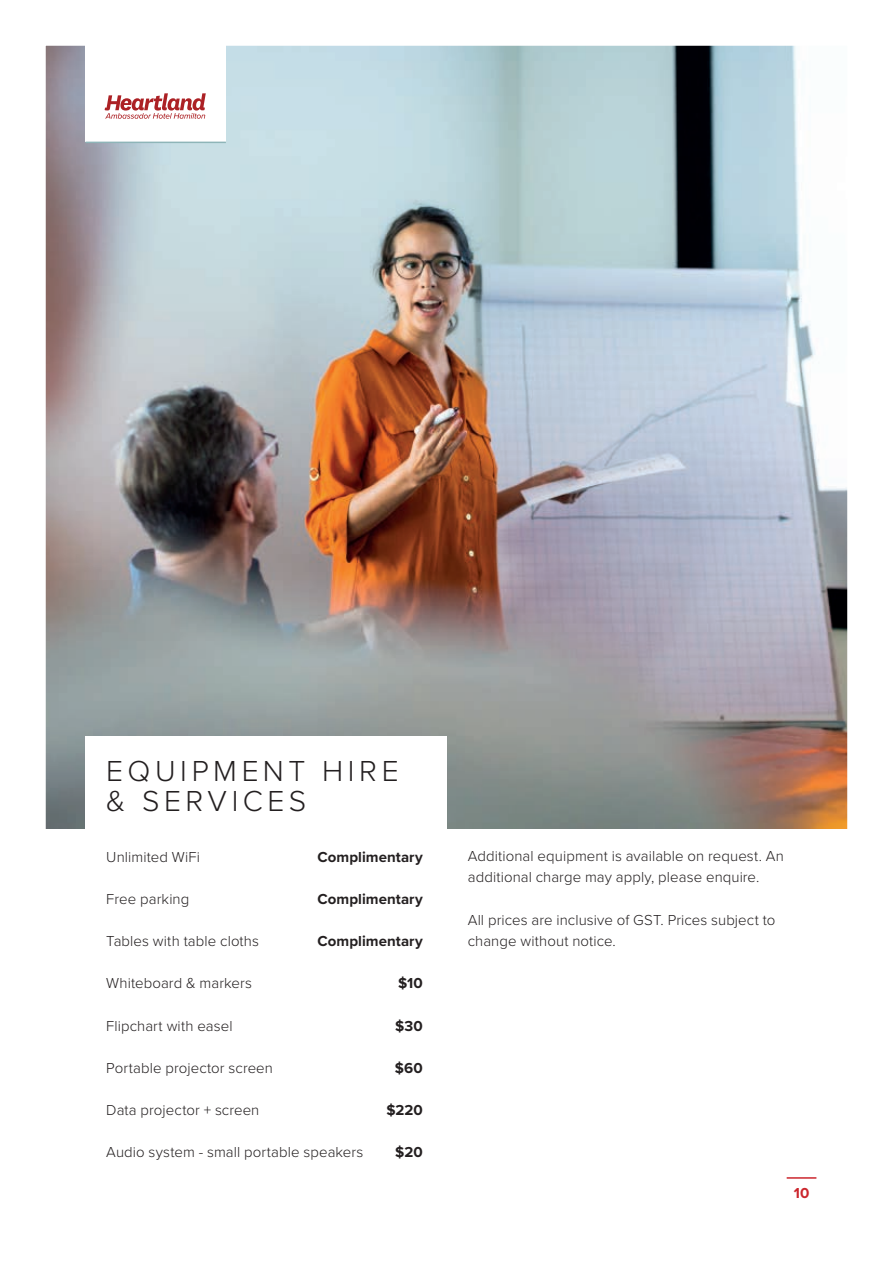
<style>
.page{position:relative;width:893px;height:1263px;background:#fff}
.page>*{position:absolute;margin:0;border:0;box-sizing:border-box;transform-origin:0 0}
.t1{font:300 30px/30px "Proxima Nova";letter-spacing:.15em;color:#231f20}
.Body{font:300 15px/21px "Proxima Nova";letter-spacing:.005em;color:#231f20}
.Body-2{font:700 15px "Proxima Nova";letter-spacing:.005em;color:#231f20}
.t2{font:700 15px "Proxima Nova";color:#cb262d}
</style>
<div class="page">
<img style="left:45px;top:45px;width:803px;height:1134px">
<h2 class="t1" style="left:106px;top:754px;width:294px">EQUIPMENT HIRE &amp; SERVICES</h2>
<p class="Body" style="left:106px;top:845px;width:95px">Unlimited WiFi</p>
<p class="Body-2" style="left:317px;top:845px;width:107px">Complimentary</p>
<p class="Body" style="left:106px;top:887px;width:85px">Free parking</p>
<p class="Body-2" style="left:317px;top:888px;width:107px">Complimentary</p>
<p class="Body" style="left:106px;top:930px;width:154px">Tables with table cloths</p>
<p class="Body-2" style="left:317px;top:930px;width:107px">Complimentary</p>
<p class="Body" style="left:106px;top:972px;width:147px">Whiteboard &amp; markers</p>
<p class="Body-2" style="left:398px;top:972px;width:26px">$10</p>
<p class="Body" style="left:106px;top:1014px;width:128px">Flipchart with easel</p>
<p class="Body-2" style="left:395px;top:1014px;width:29px">$30</p>
<p class="Body" style="left:106px;top:1056px;width:168px">Portable projector screen</p>
<p class="Body-2" style="left:395px;top:1057px;width:29px">$60</p>
<p class="Body" style="left:106px;top:1099px;width:155px">Data projector + screen</p>
<p class="Body-2" style="left:386px;top:1099px;width:38px">$220</p>
<p class="Body" style="left:106px;top:1141px;width:259px">Audio system - small portable speakers</p>
<p class="Body-2" style="left:395px;top:1141px;width:29px">$20</p>
<p class="Body" style="left:468px;top:845px;width:318px">Additional equipment is available on request. An additional charge may apply, please enquire.</p>
<p class="Body" style="left:468px;top:908px;width:309px">All prices are inclusive of GST. Prices subject to change without notice.</p>
<p class="t2" style="left:794px;top:1182px;width:17px">10</p>
</div>
